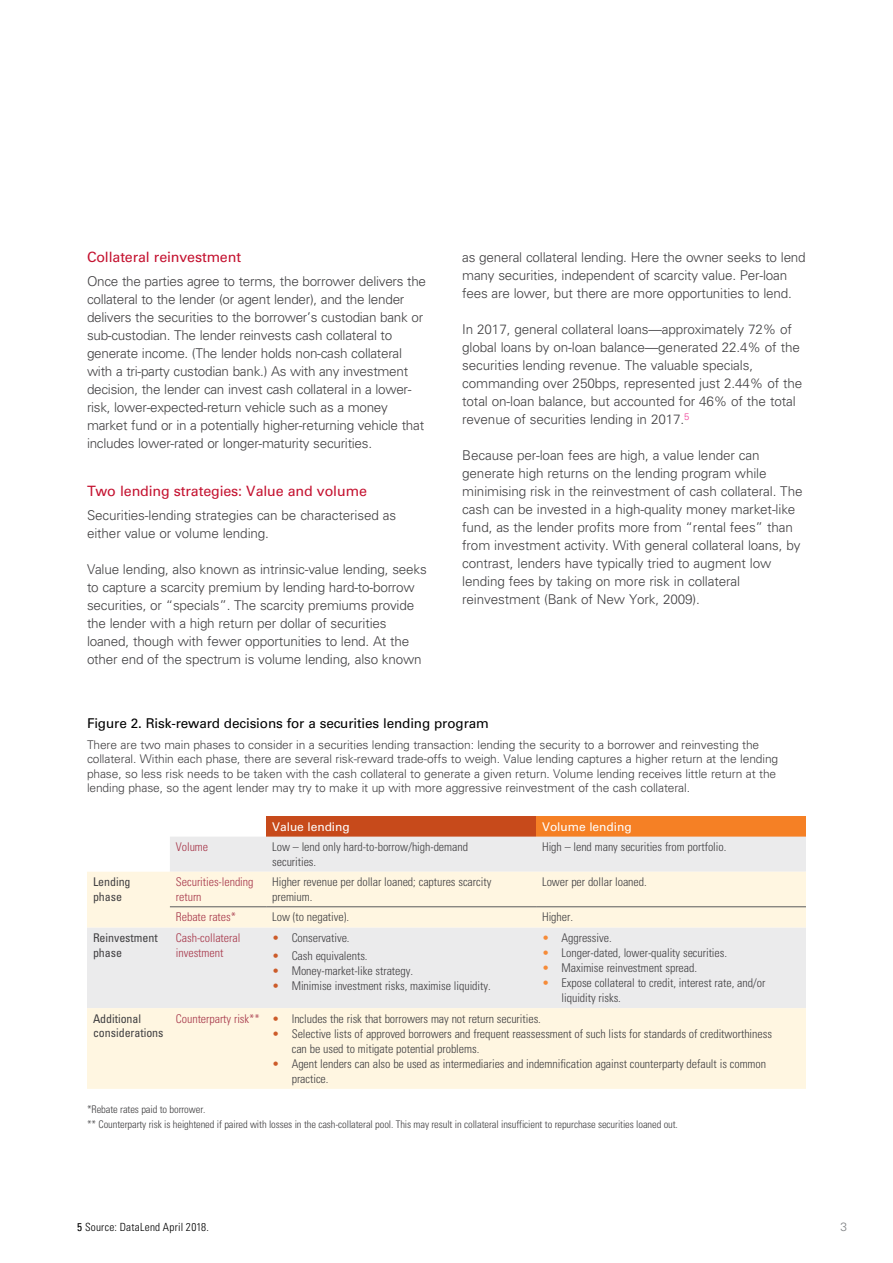
<style>
.page{position:relative;width:893px;height:1263px;background:#fff}
.page>*{position:absolute;margin:0;border:0;box-sizing:border-box;transform-origin:0 0}
.t1{font:14.25px "Univers LT Std";letter-spacing:-.01em;color:#c41230}
.t2{font:300 13.5px/18px "Univers LT Std";letter-spacing:-.015em;color:#414042}
.t3{font:13.5px "Univers LT Std";letter-spacing:-.01em;color:#000}
.t4{font:300 condensed 12px/15px "Univers LT Std";letter-spacing:-.005em;color:#414042}
.t5{font:300 12px/14.4px "Univers LT Std";letter-spacing:-.01em;color:#414042}
.t6{font:300 condensed 12px/14.4px "Univers LT Std";letter-spacing:-.005em;color:#a7384b}
.t7{font:condensed 12px/14.4px "Univers LT Std";letter-spacing:-.005em;color:#414042}
.t8{font:12px "Univers LT Std";letter-spacing:-.005em;color:#fff}
.t9{font:300 12px "Univers LT Std";color:#7e8083}
.t10{font:300 condensed 11.25px "Univers LT Std";letter-spacing:.02em;color:#000}
.t11{font:300 condensed 10.5px/14.4px "Univers LT Std";letter-spacing:-.01em;color:#414042}
.s1{color:#cc5b29}
.s2{color:#f68b38}
.s3{color:#a7384b}
.s4{font-weight:400}
</style>
<div class="page">
<div style="left:266px;top:816px;width:270px;height:21px;background:#c74a1b"></div>
<div style="left:536px;top:816px;width:270px;height:21px;background:#f58025"></div>
<div style="left:169px;top:837px;width:637px;height:35px;background:#ebebec"></div>
<svg style="left:87px;top:872px;width:719px;height:217px;background:#f7f1e4"></svg>
<hr style="left:170px;top:906px;width:96px;height:1px;background:#58595b">
<hr style="left:266px;top:906px;width:270px;height:1px;background:#58595b">
<hr style="left:536px;top:906px;width:270px;height:1px;background:#58595b">
<p class="t1" style="left:87px;top:249px;width:156px">Collateral reinvestment</p>
<p class="t2" style="left:87px;top:273px;width:341px">Once the parties agree to terms, the borrower delivers the collateral to the lender (or agent lender), and the lender delivers the securities to the borrower’s custodian bank or sub-custodian. The lender reinvests cash collateral to generate income. (The lender holds non-cash collateral with a tri-party custodian bank.) As with any investment decision, the lender can invest cash collateral in a lower&shy;risk, lower-expected-return vehicle such as a money market fund or in a potentially higher-returning vehicle that includes lower-rated or longer-maturity securities.</p>
<p class="t1" style="left:87px;top:483px;width:281px">Two lending strategies: Value and volume</p>
<p class="t2" style="left:87px;top:507px;width:311px">Securities-lending strategies can be characterised as either value or volume lending.</p>
<p class="t2" style="left:87px;top:561px;width:341px">Value lending, also known as intrinsic-value lending, seeks to capture a scarcity premium by lending hard-to-borrow securities, or “specials”. The scarcity premiums provide the lender with a high return per dollar of securities loaned, though with fewer opportunities to lend. At the other end of the spectrum is volume lending, also known</p>
<p class="t2" style="left:462px;top:248px;width:345px">as general collateral lending. Here the owner seeks to lend many securities, independent of scarcity value. Per-loan fees are lower, but there are more opportunities to lend.</p>
<p class="t2" style="left:462px;top:320px;width:342px">In 2017, general collateral loans—approximately 72% of global loans by on-loan balance—generated 22.4% of the securities lending revenue. The valuable specials, commanding over 250bps, represented just 2.44% of the total on-loan balance, but accounted for 46% of the total revenue of securities lending in 2017.<sup>5</sup></p>
<p class="t2" style="left:462px;top:446px;width:342px">Because per-loan fees are high, a value lender can generate high returns on the lending program while minimising risk in the reinvestment of cash collateral. The cash can be invested in a high-quality money market-like fund, as the lender profits more from “rental fees” than from investment activity. With general collateral loans, by contrast, lenders have typically tried to augment low lending fees by taking on more risk in collateral reinvestment (Bank of New York, 2009).</p>
<p class="t3" style="left:87px;top:715px;width:403px">Figure 2. Risk-reward decisions for a securities lending program</p>
<p class="t5" style="left:87px;top:737px;width:693px">There are two main phases to consider in a securities lending transaction: lending the security to a borrower and reinvesting the collateral. Within each phase, there are several risk-reward trade-offs to weigh. Value lending captures a higher return at the lending phase, so less risk needs to be taken with the cash collateral to generate a given return. Volume lending receives little return at the lending phase, so the agent lender may try to make it up with more aggressive reinvestment of the cash collateral.</p>
<p class="t8" style="left:272px;top:819px;width:79px">Value lending</p>
<p class="t8" style="left:542px;top:819px;width:91px">Volume lending</p>
<p class="t6" style="left:176px;top:840px;width:34px">Volume</p>
<p class="t4" style="left:272px;top:840px;width:197px;line-height:14.4px">Low – lend only hard-to-borrow/high-demand securities.</p>
<p class="t4" style="left:542px;top:839px;width:186px">High – lend many securities from portfolio.</p>
<p class="t7" style="left:93px;top:875px;width:39px">Lending phase</p>
<p class="t6" style="left:176px;top:875px;width:79px">Securities-lending return</p>
<p class="t4" style="left:272px;top:875px;width:221px;line-height:14.4px">Higher revenue per dollar loaned; captures scarcity premium.</p>
<p class="t4" style="left:542px;top:875px;width:106px">Lower per dollar loaned.</p>
<p class="t6" style="left:176px;top:910px;width:62px">Rebate rates*</p>
<p class="t4" style="left:272px;top:910px;width:78px">Low (to negative).</p>
<p class="t4" style="left:542px;top:910px;width:32px">Higher.</p>
<p class="t7" style="left:93px;top:930px;width:66px">Reinvestment phase</p>
<p class="t6" style="left:176px;top:931px;width:66px">Cash-collateral investment</p>
<p class="t4" style="left:272px;top:930px;width:79px"><span class="s1">•</span> Conservative.</p>
<p class="t4" style="left:542px;top:930px;width:71px"><span class="s2">•</span> Aggressive.</p>
<p class="t4" style="left:542px;top:945px;width:187px"><span class="s2">•</span> Longer-dated, lower-quality securities.</p>
<p class="t4" style="left:542px;top:960px;width:156px"><span class="s2">•</span> Maximise reinvestment spread.</p>
<p class="t4" style="left:562px;top:975px;width:205px;text-indent:-20px"><span class="s2">•</span> Expose collateral to credit, interest rate, and/or liquidity risks.</p>
<p class="t4" style="left:272px;top:948px;width:97px"><span class="s1">•</span> Cash equivalents.</p>
<p class="t4" style="left:272px;top:963px;width:142px"><span class="s1">•</span> Money-market-like strategy.</p>
<p class="t4" style="left:272px;top:978px;width:220px"><span class="s1">•</span> Minimise investment risks, maximise liquidity.</p>
<p class="t7" style="left:93px;top:1011px;width:72px">Additional considerations</p>
<p class="t4" style="left:176px;top:1011px;width:366px"><span class="s3">Counterparty risk**</span> <span class="s1">•</span> Includes the risk that borrowers may not return securities.</p>
<p class="t4" style="left:292px;top:1026px;width:482px;text-indent:-20px"><span class="s1">•</span> Selective lists of approved borrowers and frequent reassessment of such lists for standards of creditworthiness can be used to mitigate potential problems.</p>
<p class="t4" style="left:292px;top:1056px;width:476px;text-indent:-20px"><span class="s1">•</span> Agent lenders can also be used as intermediaries and indemnification against counterparty default is common practice.</p>
<p class="t11" style="left:87px;top:1102px;width:592px">*Rebate rates paid to borrower.<br>** Counterparty risk is heightened if paired with losses in the cash-collateral pool. This may result in collateral insufficient to repurchase securities loaned out.</p>
<p class="t10" style="left:77px;top:1221px;width:133px"><span class="s4">5</span> Source: DataLend April 2018.</p>
<p class="t9" style="left:840px;top:1220px;width:8px">3</p>
</div>
